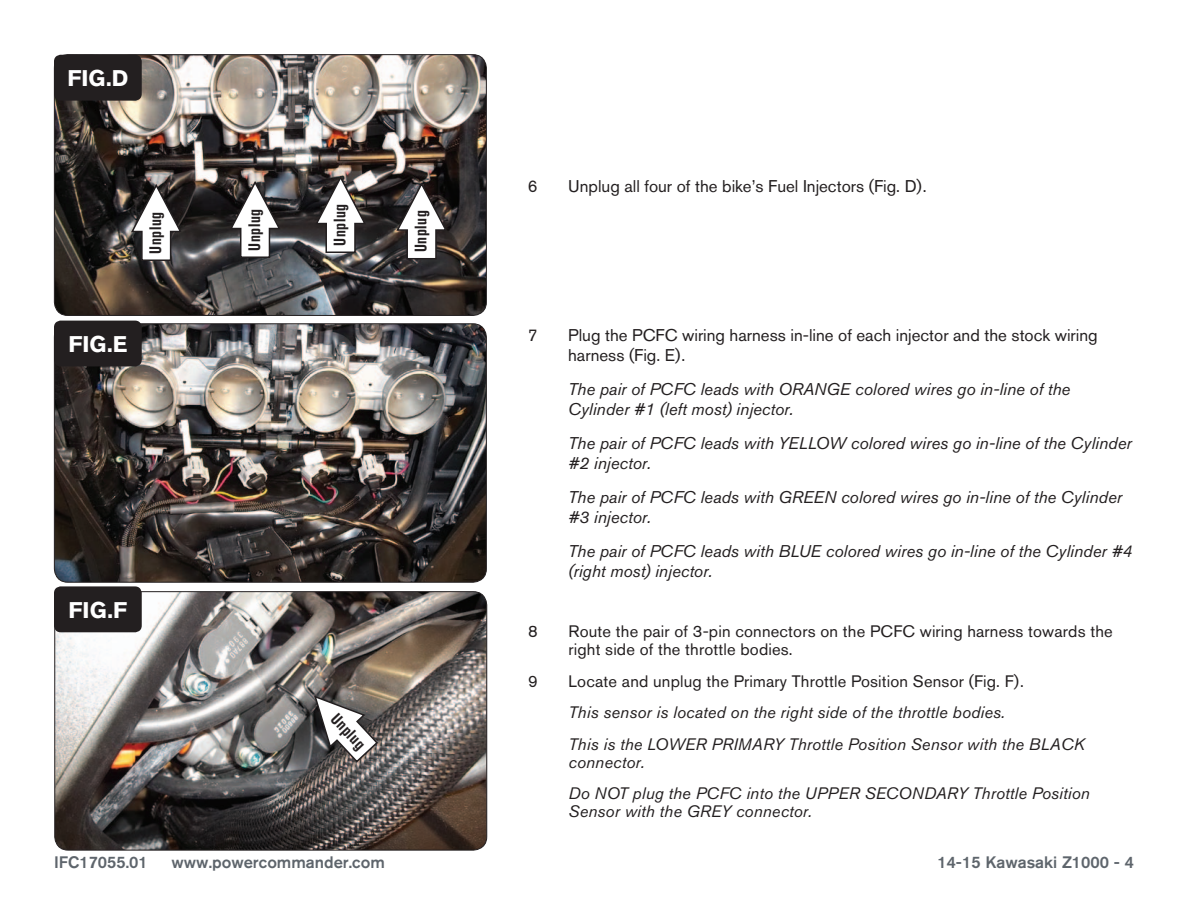
<style>
.page{position:relative;width:1188px;height:918px;background:#fff}
.page>*{position:absolute;margin:0;border:0;box-sizing:border-box;transform-origin:0 0}
.t1{font:700 22.5px "Akzidenz Grotesk BQ";color:#fff}
.Bodycopy{font:italic 16.8px/20.2px "Akzidenz Grotesk BQ";color:#231f20}
.Bodycopy-2{font:16.8px/20.2px "Akzidenz Grotesk BQ";color:#231f20}
.Bodycopy-3{font:italic 16.5px/18px "Akzidenz Grotesk BQ";letter-spacing:.01em;color:#231f20}
.Bodycopy-4{font:16.5px/18px "Akzidenz Grotesk BQ";letter-spacing:.01em;color:#231f20}
.t2{font:500 16.5px "Akzidenz Grotesk BQ";color:#5e656c}
.Callouts{font:700 condensed 16.5px "Akzidenz Grotesk BQ";letter-spacing:.04em;color:#231f20}
</style>
<div class="page">
<img style="left:54px;top:55px;width:432px;height:260px">
<div style="left:54px;top:54px;width:433px;height:262px;border:1px solid #231f20;border-radius:14px"></div>
<img style="left:54px;top:324px;width:431px;height:257px">
<div style="left:54px;top:323px;width:433px;height:260px;border:1px solid #231f20;border-radius:14px"></div>
<img style="left:56px;top:592px;width:431px;height:258px">
<div style="left:54px;top:591px;width:433px;height:259px;border:1px solid #231f20;border-radius:14px"></div>
<svg style="left:395px;top:181px;width:53px;height:79px"></svg>
<svg style="left:314px;top:174px;width:53px;height:80px"></svg>
<svg style="left:229px;top:179px;width:52px;height:80px"></svg>
<svg style="left:130px;top:182px;width:52px;height:80px"></svg>
<svg style="left:313px;top:694px;width:66px;height:70px"></svg>
<div style="left:54px;top:55px;width:88px;height:46px;background:#231f20;border-radius:7px"></div>
<div style="left:54px;top:321px;width:88px;height:45px;background:#231f20;border-radius:7px"></div>
<div style="left:54px;top:586px;width:88px;height:46px;background:#231f20;border-radius:7px"></div>
<p class="t1" style="left:67px;top:65px;width:62px">FIG.D</p>
<p class="Callouts" style="left:146px;top:254px;width:44px;rotate:-90deg">Unplug</p>
<p class="Callouts" style="left:245px;top:251px;width:44px;rotate:-90deg">Unplug</p>
<p class="t1" style="left:68px;top:331px;width:61px">FIG.E</p>
<p class="Callouts" style="left:330px;top:246px;width:44px;rotate:-90deg">Unplug</p>
<p class="Callouts" style="left:411px;top:252px;width:44px;rotate:-90deg">Unplug</p>
<p class="t1" style="left:69px;top:597px;width:60px">FIG.F</p>
<p class="Callouts" style="left:341px;top:710px;width:44px;rotate:47deg">Unplug</p>
<p class="Bodycopy-2" style="left:528px;top:175px;width:11px">6</p>
<p class="Bodycopy-2" style="left:568px;top:175px;width:360px">Unplug all four of the bike’s Fuel Injectors (Fig. D).</p>
<p class="Bodycopy-2" style="left:528px;top:325px;width:11px">7</p>
<p class="Bodycopy-2" style="left:568px;top:325px;width:531px">Plug the PCFC wiring harness in-line of each injector and the stock wiring harness (Fig. E).</p>
<p class="Bodycopy" style="left:568px;top:379px;width:504px">The pair of PCFC leads with ORANGE colored wires go in-line of the<br>Cylinder #1 (left most) injector.</p>
<p class="Bodycopy" style="left:568px;top:433px;width:565px">The pair of PCFC leads with YELLOW colored wires go in-line of the Cylinder #2 injector.</p>
<p class="Bodycopy" style="left:568px;top:487px;width:555px">The pair of PCFC leads with GREEN colored wires go in-line of the Cylinder #3 injector.</p>
<p class="Bodycopy" style="left:568px;top:541px;width:566px">The pair of PCFC leads with BLUE colored wires go in-line of the Cylinder #4 (right most) injector.</p>
<p class="Bodycopy-4" style="left:528px;top:622px;width:11px">8</p>
<p class="Bodycopy-4" style="left:569px;top:622px;width:546px">Route the pair of 3-pin connectors on the PCFC wiring harness towards the right side of the throttle bodies.</p>
<p class="Bodycopy-4" style="left:528px;top:672px;width:11px">9</p>
<p class="Bodycopy-4" style="left:569px;top:672px;width:457px">Locate and unplug the Primary Throttle Position Sensor (Fig. F).</p>
<p class="Bodycopy-3" style="left:569px;top:703px;width:438px">This sensor is located on the right side of the throttle bodies.</p>
<p class="Bodycopy-3" style="left:569px;top:735px;width:518px">This is the LOWER PRIMARY Throttle Position Sensor with the BLACK connector.</p>
<p class="Bodycopy-3" style="left:569px;top:784px;width:523px">Do NOT plug the PCFC into the UPPER SECONDARY Throttle Position<br>Sensor with the GREY connector.</p>
<p class="t2" style="left:54px;top:852px;width:95px">IFC17055.01</p>
<p class="t2" style="left:172px;top:852px;width:215px">www.powercommander.com</p>
<p class="t2" style="left:937px;top:852px;width:198px">14-15 Kawasaki Z1000 - 4</p>
</div>
